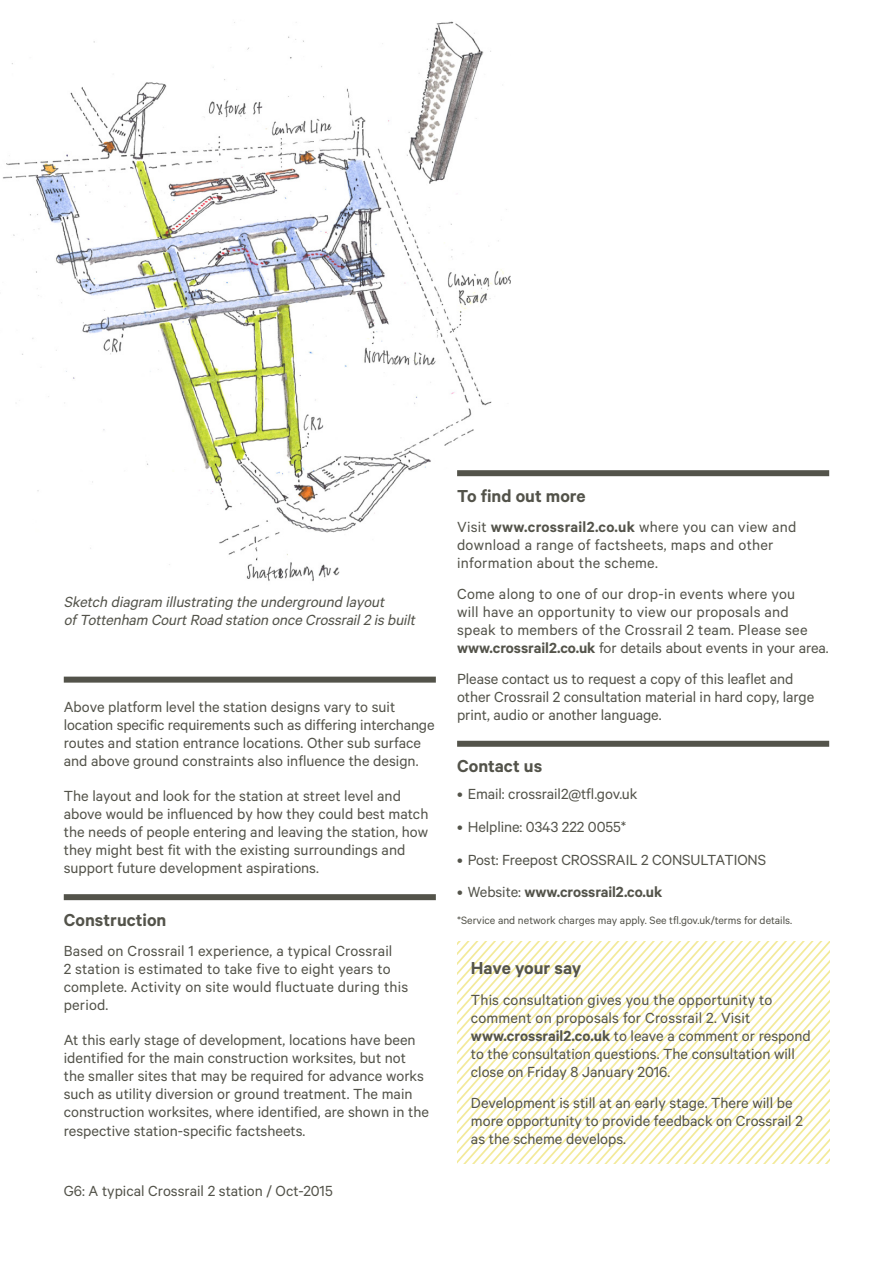
<style>
.page{position:relative;width:893px;height:1263px;background:#fff}
.page>*{position:absolute;margin:0;border:0;box-sizing:border-box;transform-origin:0 0}
.t1{font:600 19.5px "Calibre";color:#53534a}
.t2{font:16.5px/18px "Calibre";color:#53534a}
.t3{font:italic 16.5px/18px "Calibre";color:#53534a}
.t4{font:600 16.5px "Calibre";letter-spacing:-.005em;color:#53534a}
.t5{font:12px "Calibre";color:#53534a}
.s1{font-weight:600}
.s2{font-weight:400}
</style>
<div class="page">
<img style="left:2px;top:21px;width:509px;height:560px">
<div style="left:64px;top:677px;width:372px;height:6px;background:#53534a"></div>
<div style="left:64px;top:894px;width:372px;height:6px;background:#53534a"></div>
<svg style="left:457px;top:941px;width:372px;height:223px"></svg>
<div style="left:457px;top:470px;width:372px;height:6px;background:#53534a"></div>
<div style="left:457px;top:741px;width:372px;height:6px;background:#53534a"></div>
<p class="t3" style="left:64px;top:593px;width:356px">Sketch diagram illustrating the underground layout ofTottenham CourtRoad station once Crossrail2 isbuilt</p>
<p class="t2" style="left:64px;top:698px;width:372px">Above platform level the station designs vary to suit location specific requirements such as differing interchange routes and station entrance locations. Other sub surface and above ground constraints also influence the design.</p>
<p class="t2" style="left:64px;top:787px;width:366px">The layout and look for the station at street level and above would be influenced by how they could best match the needs of people entering and leaving the station, how they might best fit with the existing surroundings and support future development aspirations.</p>
<p class="t1" style="left:64px;top:908px;width:104px">Construction</p>
<p class="t2" style="left:64px;top:942px;width:346px">Based on Crossrail 1 experience, a typical Crossrail<br>2 station is estimated to take five to eight years to complete. Activity on site would fluctuate during this period.</p>
<p class="t2" style="left:64px;top:1031px;width:367px">At this early stage of development, locations have been identified for the main construction worksites, but not the smaller sites that may be required for advance works such as utility diversion or ground treatment. The main construction worksites, where identified, are shown in the respective station-specific factsheets.</p>
<p class="t2" style="left:64px;top:1181px;width:270px">G6: A typical Crossrail 2 station / Oct-2015</p>
<p class="t1" style="left:457px;top:484px;width:130px">To find out more</p>
<p class="t2" style="left:457px;top:518px;width:341px">Visit <span class="s1">www.crossrail2.co.uk</span> where you can view and download a range of factsheets, maps and other information about the scheme.</p>
<p class="t2" style="left:457px;top:584px;width:373px">Come along to one of our drop-in events where you<br>will have an opportunity to view our proposals and speak to members of the Crossrail 2 team. Please see <span class="s1">www.crossrail2.co.uk</span> for details about events in your area.</p>
<p class="t2" style="left:457px;top:669px;width:359px">Please contact us to request a copy of this leaflet and other Crossrail 2 consultation material in hard copy, large print, audio or another language.</p>
<p class="t1" style="left:457px;top:755px;width:87px">Contact us</p>
<p class="t2" style="left:457px;top:784px;width:182px">• Email: crossrail2@tfl.gov.uk</p>
<p class="t2" style="left:457px;top:817px;width:171px">• Helpline: 0343 222 0055*</p>
<p class="t2" style="left:457px;top:850px;width:311px">• Post: Freepost CROSSRAIL 2 CONSULTATIONS</p>
<p class="t4" style="left:457px;top:882px;width:207px"><span class="s2">• Website:</span> www.crossrail2.co.uk</p>
<p class="t5" style="left:457px;top:913px;width:337px">*Service and network charges may apply. See tfl.gov.uk/terms for details.</p>
<p class="t1" style="left:471px;top:956px;width:112px">Have your say</p>
<p class="t2" style="left:471px;top:990px;width:341px">This consultation gives you the opportunity to comment on proposals for Crossrail 2. Visit <span class="s1">www.crossrail2.co.uk</span> to leave a comment or respond to the consultation questions. The consultation will close on Friday 8 January 2016.</p>
<p class="t2" style="left:471px;top:1093px;width:333px">Development is still at an early stage. There will be more opportunity to provide feedback on Crossrail 2 as the scheme develops.</p>
</div>
